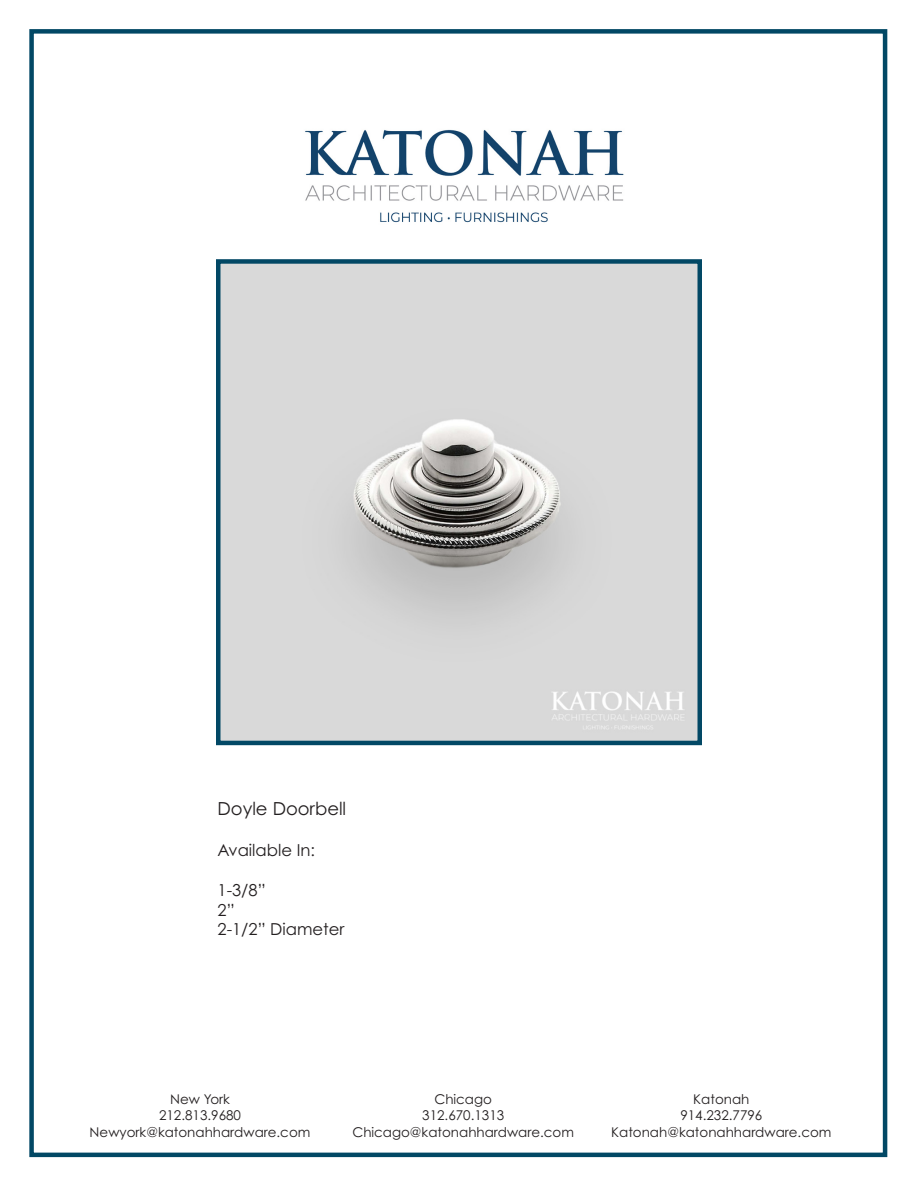
<style>
.page{position:relative;width:918px;height:1188px;background:#fff}
.page>*{position:absolute;margin:0;border:0;box-sizing:border-box;transform-origin:0 0}
.t1{font:18px "Century Gothic Pro";color:#231f20}
.t2{font:16.5px "Century Gothic Pro";color:#231f20}
.t3{font:13.5px "Century Gothic Pro";color:#231f20}
</style>
<div class="page">
<div style="left:29px;top:29px;width:858px;height:1128px;border:4px solid #024865"></div>
<img style="left:221px;top:264px;width:476px;height:476px">
<div style="left:216px;top:259px;width:486px;height:486px;border:4px solid #024865"></div>
<img style="left:305px;top:129px;width:319px;height:94px">
<p class="t1" style="left:218px;top:797px;width:130px">Doyle Doorbell</p>
<p class="t2" style="left:218px;top:840px;width:99px">Available In:</p>
<p class="t2" style="left:218px;top:880px;width:50px">1-3/8”</p>
<p class="t2" style="left:218px;top:900px;width:19px">2”</p>
<p class="t2" style="left:218px;top:919px;width:129px">2-1/2” Diameter</p>
<p class="t3" style="left:170px;top:1091px;width:61px">New York</p>
<p class="t3" style="left:159px;top:1107px;width:83px">212.813.9680</p>
<p class="t3" style="left:90px;top:1123px;width:222px">Newyork@katonahhardware.com</p>
<p class="t3" style="left:434px;top:1091px;width:59px">Chicago</p>
<p class="t3" style="left:422px;top:1107px;width:83px">312.670.1313</p>
<p class="t3" style="left:352px;top:1123px;width:223px">Chicago@katonahhardware.com</p>
<p class="t3" style="left:693px;top:1091px;width:58px">Katonah</p>
<p class="t3" style="left:680px;top:1107px;width:83px">914.232.7796</p>
<p class="t3" style="left:611px;top:1123px;width:222px">Katonah@katonahhardware.com</p>
</div>
